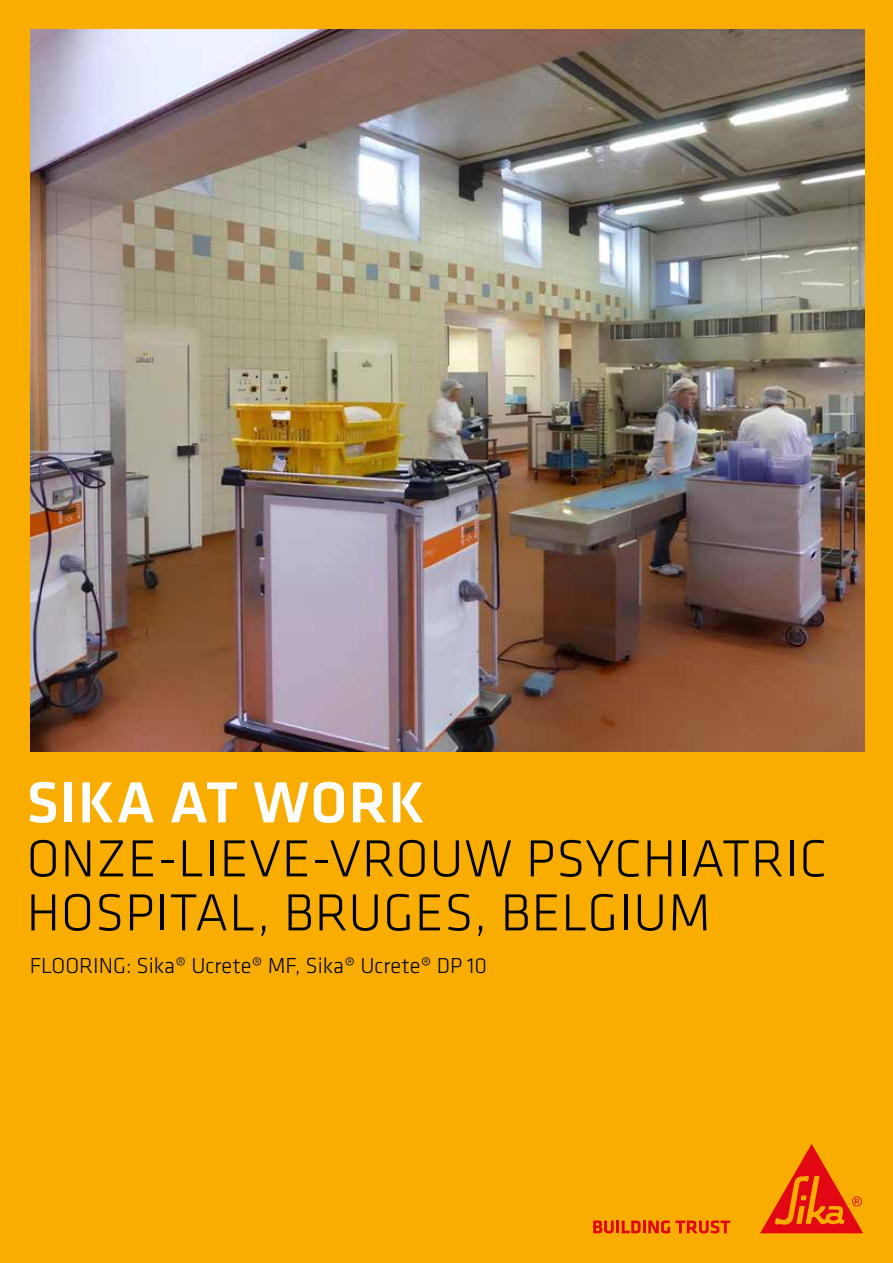
<style>
.page{position:relative;width:893px;height:1263px;background:#f8ad00}
.page>*{position:absolute;margin:0;border:0;box-sizing:border-box;transform-origin:0 0}
.t1{font:500 60px "Klavika";letter-spacing:.015em;color:#fff}
.t2{font:300 54px/54px "Klavika";letter-spacing:.015em;color:#000}
.t3{font:300 22.5px "Klavika";color:#000}
</style>
<div class="page">
<svg style="left:593px;top:1220px;width:137px;height:13px"></svg>
<svg style="left:760px;top:1144px;width:103px;height:89px"></svg>
<img style="left:31px;top:30px;width:833px;height:722px">
<p class="t1" style="left:27px;top:762px;width:400px">SIKA AT WORK</p>
<p class="t2" style="left:27px;top:831px;width:802px">ONZE-LIEVE-VROUW PSYCHIATRIC<br>HOSPITAL, BRUGES, BELGIUM</p>
<p class="t3" style="left:30px;top:952px;width:459px">FLOORING: Sika® Ucrete® MF, Sika® Ucrete® DP 10</p>
</div>
